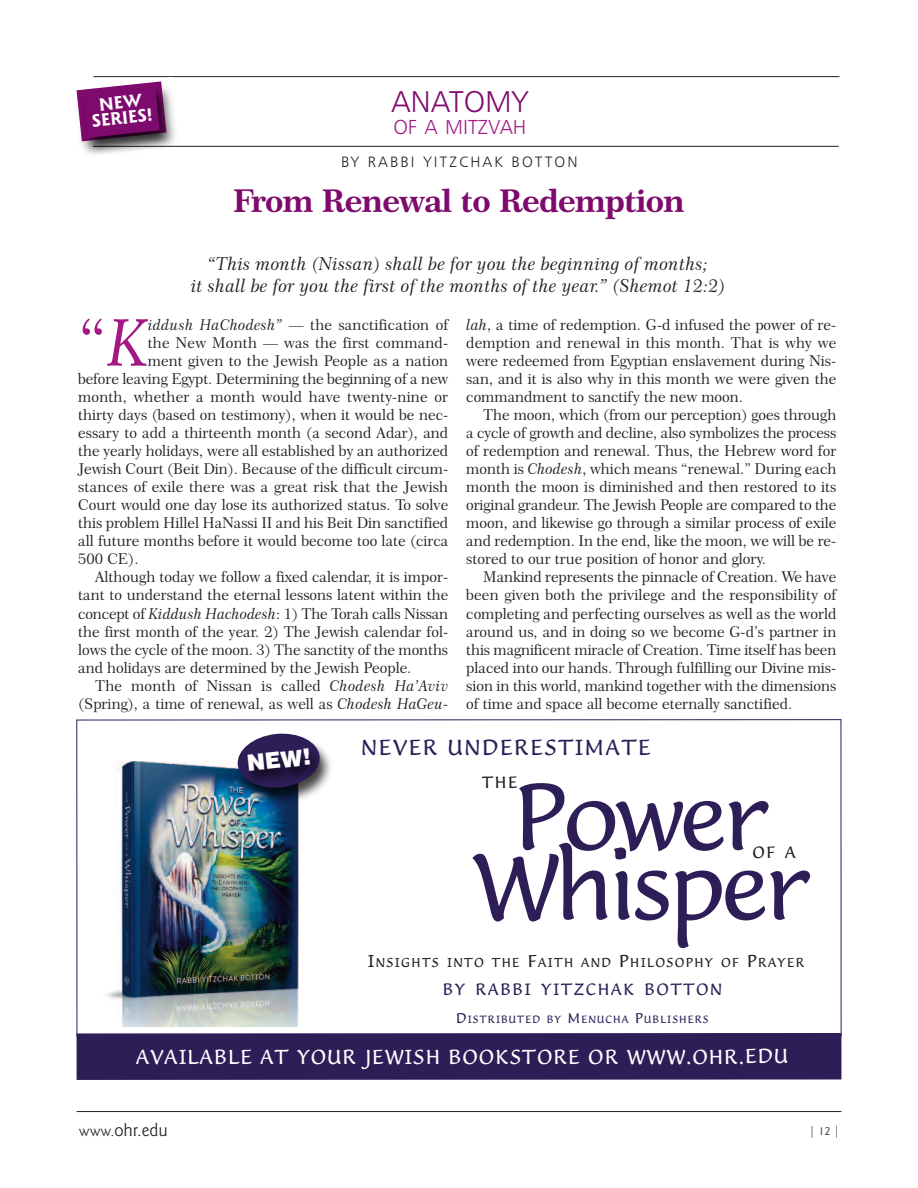
<style>
.page{position:relative;width:918px;height:1188px;background:#fff}
.page>*{position:absolute;margin:0;border:0;box-sizing:border-box;transform-origin:0 0}
.t1{font:90px/69.6px "Lucida Casual";letter-spacing:-.05em;color:#2d1e58;text-align:center}
.t2{font:65.1px "Century 751 BT Roman No 2 B";color:#a31984}
.t3{font:31.5px "Century 751 BT Bold B";letter-spacing:-.025em;color:#7e0a6d}
.t4{font:30px "Humanist 777 BT Light B";color:#7e0a6d}
.t5{font:900 22.5px "Swiss 721 BT";color:#fff}
.t6{font:21px "Lucida Casual";letter-spacing:.075em;color:#2d1e58}
.t7{font:20.25px "Humanist 777 BT Light B";color:#a31984}
.t8{font:19.5px "Lucida Casual";letter-spacing:.05em;color:#fff}
.t9{font:18px/21.6px "Century 751 BT No 2 Italic B";color:#231f20;text-align:center}
.t10{font:300 18px "Goudy Sans IT Cby BT";color:#231f20}
.t11{font:700 18px/15.6px "Goudy Sans IT Cby BT";color:#fff;text-align:center}
.t12{font:15.75px "Lucida Casual";letter-spacing:.1em;color:#2d1e58}
.t13{font:15.75px "Lucida Casual";color:#231f20}
.t14{font:15px/18px "Century 751 BT Roman No 2 B";color:#231f20;text-align:justify}
.t15{font:15px "Humanist 777 BT Light B";letter-spacing:.15em;color:#231f20}
.t16{font:12.3px "Lucida Casual";letter-spacing:.1em;color:#231f20}
.t17{font:300 12px "Goudy Sans IT Cby BT";color:#231f20}
.t18{font:10.2px "Lucida Casual";letter-spacing:.1em;color:#2d1e58}
.s1{font-family:"Century 751 BT No 2 Italic B"}
.s2{font-size:16.5px}
.s3{font-size:13.5px}
.s4{font-size:15px}
</style>
<div class="page">
<hr style="left:77px;top:1111px;width:764px;height:1px;background:#231f20">
<hr style="left:94px;top:76px;width:745px;height:1px;background:#231f20">
<hr style="left:93px;top:146px;width:746px;height:1px;background:#231f20">
<img style="left:106px;top:761px;width:192px;height:265px">
<div style="left:77px;top:1033px;width:764px;height:47px;background:#2d1e58"></div>
<img style="left:221px;top:733px;width:110px;height:81px">
<img style="left:93px;top:76px;width:94px;height:71px">
<img style="left:76px;top:78px;width:104px;height:77px">
<svg style="left:77px;top:81px;width:89px;height:60px;background:#832976"></svg>
<p class="t11" style="left:89px;top:98px;width:63px;rotate:-6deg">NEW<br>SERIES!</p>
<h3 class="t4" style="left:391px;top:84px;width:139px">ANATOMY</h3>
<h3 class="t7" style="left:393px;top:115px;width:135px">OF A MITZVAH</h3>
<p class="t15" style="left:341px;top:153px;width:238px">BY RABBI YITZCHAK BOTTON</p>
<h3 class="t3" style="left:233px;top:183px;width:453px">From Renewal to Redemption</h3>
<p class="t9" style="left:191px;top:253px;width:536px">“This month (Nissan) shall be for you the beginning of months;<br>it shall be for you the first of the months of the year.” (Shemot 12:2)</p>
<h2 class="t2" style="left:78px;top:305px;width:71px">“<span class="s1">K</span></h2>
<p class="t14" style="left:148px;top:316px;width:302px"><span class="s1">iddush HaChodesh”</span> — the sanctification of</p>
<p class="t14" style="left:148px;top:334px;width:302px">the new Month — was the first command-</p>
<p class="t14" style="left:148px;top:352px;width:302px">ment given to the Jewish People as a nation</p>
<p class="t14" style="left:78px;top:370px;width:372px">before leaving egypt. determining the beginning of a new</p>
<p class="t14" style="left:78px;top:388px;width:372px">month, whether a month would have twenty-nine or</p>
<p class="t14" style="left:78px;top:406px;width:372px">thirty days (based on testimony), when it would be nec-</p>
<p class="t14" style="left:78px;top:424px;width:372px">essary to add a thirteenth month (a second adar), and</p>
<p class="t14" style="left:78px;top:442px;width:372px">the yearly holidays, were all established by an authorized</p>
<p class="t14" style="left:78px;top:460px;width:372px">Jewish court (Beit din). Because of the difficult circum-</p>
<p class="t14" style="left:78px;top:478px;width:372px">stances of exile there was a great risk that the Jewish</p>
<p class="t14" style="left:78px;top:496px;width:372px">court would one day lose its authorized status. to solve</p>
<p class="t14" style="left:78px;top:514px;width:372px">this problem hillel hanassi ii and his Beit din sanctified</p>
<p class="t14" style="left:78px;top:532px;width:372px">all future months before it would become too late (circa</p>
<p class="t14" style="left:78px;top:550px;width:62px">500 ce).</p>
<p class="t14" style="left:95px;top:568px;width:355px">although today we follow a fixed calendar, it is impor-</p>
<p class="t14" style="left:78px;top:586px;width:372px">tant to understand the eternal lessons latent within the</p>
<p class="t14" style="left:78px;top:604px;width:372px">concept of <span class="s1">Kiddush Hachodesh</span>: 1) the torah calls nissan</p>
<p class="t14" style="left:78px;top:622px;width:372px">the first month of the year. 2) the Jewish calendar fol-</p>
<p class="t14" style="left:78px;top:640px;width:372px">lows the cycle of the moon. 3) the sanctity of the months</p>
<p class="t14" style="left:78px;top:658px;width:335px">and holidays are determined by the Jewish People.</p>
<p class="t14" style="left:95px;top:677px;width:355px">the month of nissan is called <span class="s1">Chodesh Ha’Aviv</span></p>
<p class="t14" style="left:78px;top:695px;width:372px">(spring), a time of renewal, as well as <span class="s1">Chodesh HaGeu-</span></p>
<p class="t14" style="left:466px;top:316px;width:372px"><span class="s1">lah</span>, a time of redemption. G-d infused the power of re&shy;demption and renewal in this month. that is why we were redeemed from egyptian enslavement during nis&shy;san, and it is also why in this month we were given the commandment to sanctify the new moon.</p>
<p class="t14" style="left:466px;top:406px;width:372px;text-indent:17px">the moon, which (from our perception) goes through a cycle of growth and decline, also symbolizes the process of redemption and renewal. thus, the hebrew word for month is <span class="s1">Chodesh</span>, which means “renewal.” during each month the moon is diminished and then restored to its original grandeur. the Jewish People are compared to the moon, and likewise go through a similar process of exile and redemption. in the end, like the moon, we will be re&shy;stored to our true position of honor and glory.</p>
<p class="t14" style="left:466px;top:568px;width:372px;text-indent:17px">Mankind represents the pinnacle of creation. We have been given both the privilege and the responsibility of completing and perfecting ourselves as well as the world around us, and in doing so we become G-d’s partner in this magnificent miracle of creation. time itself has been placed into our hands. through fulfilling our divine mis&shy;sion in this world, mankind together with the dimensions of time and space all become eternally sanctified.</p>
<h3 class="t5" style="left:246px;top:750px;width:66px;rotate:-6deg">NEW!</h3>
<h3 class="t6" style="left:361px;top:735px;width:291px">NEVER UNDERESTIMATE</h3>
<p class="t13" style="left:482px;top:773px;width:37px">THE</p>
<h1 class="t1" style="left:472px;top:784px;width:340px">Power<br>Whisper</h1>
<p class="t13" style="left:752px;top:844px;width:45px">OF A</p>
<p class="t16" style="left:368px;top:956px;width:438px"><span class="s2">I</span>NSIGHTS INTO THE <span class="s2">F</span>AITH AND <span class="s2">P</span>HILOSOPHY OF <span class="s2">P</span>RAYER</p>
<p class="t12" style="left:443px;top:980px;width:281px">BY RABBI YITZCHAK BOTTON</p>
<p class="t18" style="left:456px;top:1013px;width:254px"><span class="s3">D</span>ISTRIBUTED BY <span class="s3">M</span>ENUCHA <span class="s3">P</span>UBLISHERS</p>
<h3 class="t8" style="left:136px;top:1046px;width:653px">AVAILABLE AT YOUR JEWISH BOOKSTORE OR WWW.OHR.EDU</h3>
<p class="t10" style="left:79px;top:1120px;width:90px"><span class="s4">www.</span>ohr.edu</p>
<p class="t17" style="left:809px;top:1124px;width:32px">|12|</p>
</div>
